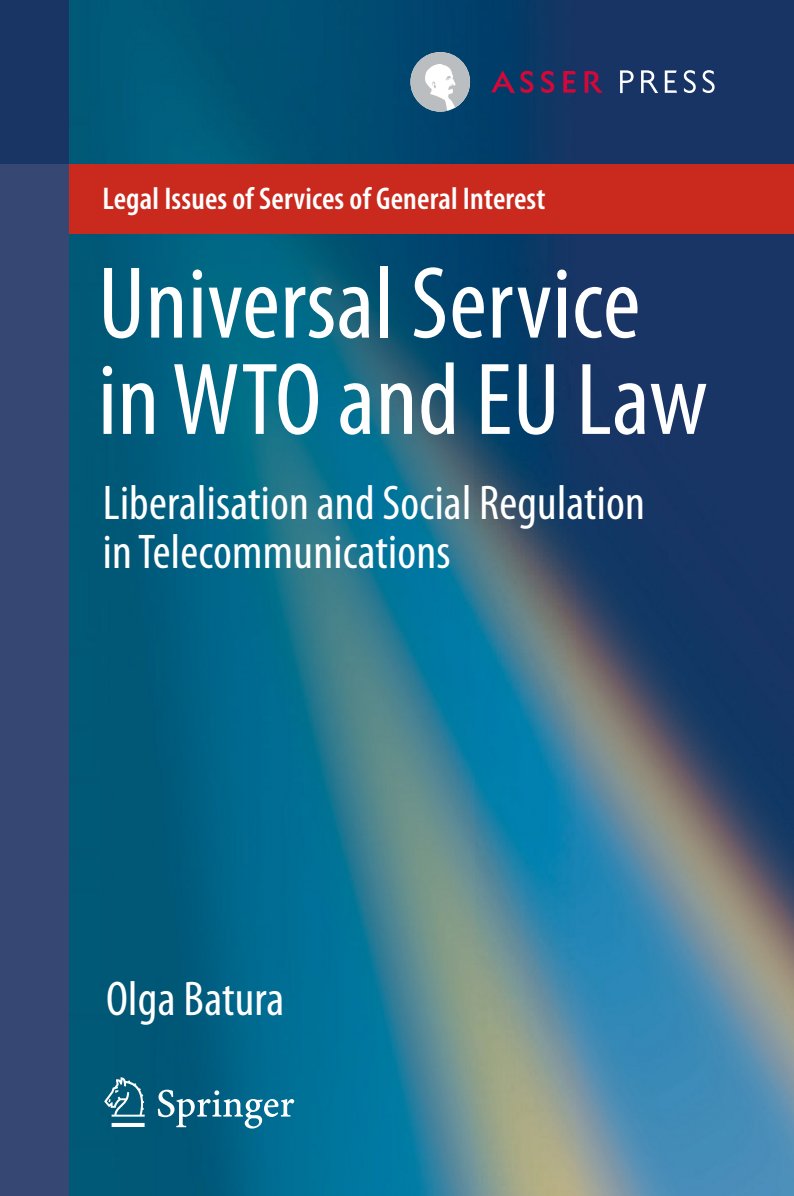
<style>
.page{position:relative;width:794px;height:1196px;background:#fff}
.page>*{position:absolute;margin:0;border:0;box-sizing:border-box;transform-origin:0 0}
.t1{font:condensed 103.25px/96.2px "Gdfmwp Rcwmwv Myriad Pro";letter-spacing:.005em;color:#fff}
.t2{font:condensed 49px/49px "Gdfmwp Rcwmwv Myriad Pro";letter-spacing:.005em;color:#fff}
.t3{font:600 condensed 31.5px "Yqxygd Mljhrt Myriad Pro";letter-spacing:.005em;color:#fff}
</style>
<div class="page">
<div style="left:0;top:0;width:69px;height:1195px;background:#374773"></div>
<div style="left:0;top:0;width:794px;height:164px;background:#183564"></div>
<img style="left:69px;top:0;width:725px;height:1195px">
<img style="left:69px;top:164px;width:1px;height:1031px">
<svg style="left:684px;top:70px;width:12px;height:23px"></svg>
<svg style="left:702px;top:70px;width:12px;height:23px"></svg>
<svg style="left:665px;top:70px;width:12px;height:23px"></svg>
<svg style="left:620px;top:70px;width:13px;height:23px"></svg>
<svg style="left:641px;top:70px;width:17px;height:23px"></svg>
<svg style="left:410px;top:52px;width:60px;height:60px;background:#a1b1bc"></svg>
<svg style="left:541px;top:71px;width:13px;height:22px"></svg>
<svg style="left:491px;top:70px;width:42px;height:23px"></svg>
<svg style="left:584px;top:71px;width:18px;height:22px"></svg>
<svg style="left:563px;top:71px;width:13px;height:22px"></svg>
<svg style="left:104px;top:1077px;width:190px;height:51px;background:#2c7a96"></svg>
<div style="left:69px;top:164px;width:725px;height:69px;background:#ca2a1e"></div>
<p class="t3" style="left:102px;top:187px;width:444px">Legal Issues of Services of General Interest</p>
<h1 class="t1" style="left:98px;top:265px;width:611px">Universal Service in WTO and EU Law</h1>
<p class="t2" style="left:103px;top:483px;width:543px">Liberalisation and Social Regulation in Telecommunications</p>
<p class="t2" style="left:106px;top:978px;width:180px">Olga Batura</p>
</div>
